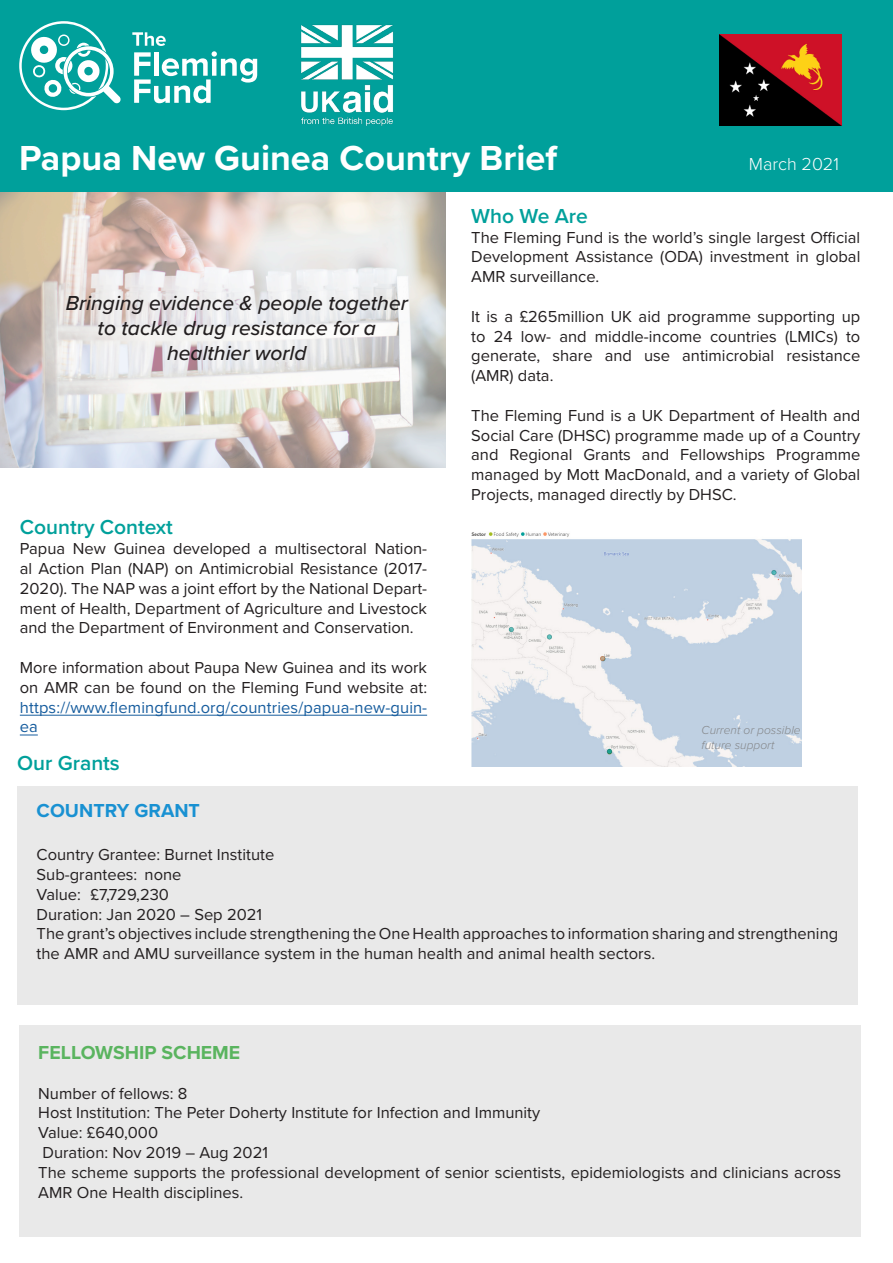
<style>
.page{position:relative;width:893px;height:1263px;background:#fff}
.page>*{position:absolute;margin:0;border:0;box-sizing:border-box;transform-origin:0 0}
.t1{font:700 36px "Proxima Nova";color:#fff}
.t2{font:italic 500 21px/25.2px "Proxima Nova";color:#231f20;text-align:center}
.t3{font:600 21px "Proxima Nova";color:#00a09b}
.t4{font:700 19.5px "Proxima Nova";color:#5ab45f}
.t5{font:700 19.5px "Proxima Nova";color:#1991d2}
.t6{font:300 18px "Proxima Nova";color:#fff}
.t7{font:16.5px/19.8px "Proxima Nova";color:#231f20;text-align:justify}
.t8{font:16.5px/19.8px "Proxima Nova";letter-spacing:.01em;color:#175d9e}
.t9{font:italic 300 12px/14.4px "Proxima Nova";color:#848689}
</style>
<div class="page">
<div style="left:17px;top:786px;width:841px;height:218px;background:#e9e9e9"></div>
<img style="left:0;top:191px;width:446px;height:276px">
<div style="left:0;top:0;width:893px;height:191px;background:#00a09b"></div>
<svg style="left:132px;top:32px;width:125px;height:71px"></svg>
<svg style="left:19px;top:21px;width:102px;height:89px"></svg>
<hr style="left:20px;top:715px;width:407px;height:1px;background:#175d9e">
<svg style="left:20px;top:734px;width:18px;height:1px"></svg>
<div style="left:19px;top:1025px;width:841px;height:211px;background:#e9e9e9"></div>
<img style="left:301px;top:25px;width:93px;height:101px">
<img style="left:720px;top:35px;width:121px;height:91px">
<img style="left:471px;top:532px;width:331px;height:234px">
<h1 class="t1" style="left:19px;top:131px;width:539px">Papua New Guinea Country Brief</h1>
<p class="t6" style="left:749px;top:150px;width:91px">March 2021</p>
<p class="t2" style="left:66px;top:290px;width:344px">Bringing evidence &amp; people together to tackle drug resistance for a healthier world</p>
<p class="t3" style="left:471px;top:200px;width:118px">Who We Are</p>
<p class="t7" style="left:471px;top:226px;width:391px">The Fleming Fund is the world’s single largest Official Development Assistance (ODA) investment in global AMR surveillance.</p>
<p class="t7" style="left:471px;top:306px;width:391px">It is a £265million UK aid programme supporting up to 24 low- and middle-income countries (LMICs) to generate, share and use antimicrobial resistance (AMR) data.</p>
<p class="t7" style="left:471px;top:405px;width:391px">The Fleming Fund is a UK Department of Health and Social Care (DHSC) programme made up of a Country and Regional Grants and Fellowships Programme managed by Mott MacDonald, and a variety of Global Projects, managed directly by DHSC.</p>
<p class="t3" style="left:20px;top:512px;width:155px">Country Context</p>
<p class="t7" style="left:20px;top:538px;width:409px">Papua New Guinea developed a multisectoral Nation&shy;al Action Plan (NAP) on Antimicrobial Resistance (2017- 2020). The NAP was a joint effort by the National Depart&shy;ment of Health, Department of Agriculture and Livestock and the Department of Environment and Conservation.</p>
<p class="t7" style="left:20px;top:657px;width:409px">More information about Paupa New Guinea and its work on AMR can be found on the Fleming Fund website at:</p>
<p class="t8" style="left:20px;top:696px;width:409px">https://www.flemingfund.org/countries/papua-new-guin&shy;ea</p>
<p class="t3" style="left:17px;top:747px;width:104px">Our Grants</p>
<p class="t5" style="left:37px;top:796px;width:165px">COUNTRY GRANT</p>
<p class="t7" style="left:37px;top:844px;width:803px;text-align:left">Country Grantee: Burnet Institute<br>Sub-grantees: none<br>Value: £7,729,230<br>Duration: Jan 2020 – Sep 2021<br>The grant’s objectives include strengthening the One Health approaches to information sharing and strengthening the AMR and AMU surveillance system in the human health and animal health sectors.</p>
<p class="t9" style="left:702px;top:722px;width:101px">Current or possible future support</p>
<p class="t4" style="left:38px;top:1038px;width:204px">FELLOWSHIP SCHEME</p>
<p class="t7" style="left:38px;top:1082px;width:804px;text-align:left">Number of fellows: 8<br>Host Institution: The Peter Doherty Institute for Infection and Immunity<br>Value: £640,000<br>Duration: Nov 2019 – Aug 2021<br>The scheme supports the professional development of senior scientists, epidemiologists and clinicians across AMR One Health disciplines.</p>
</div>
